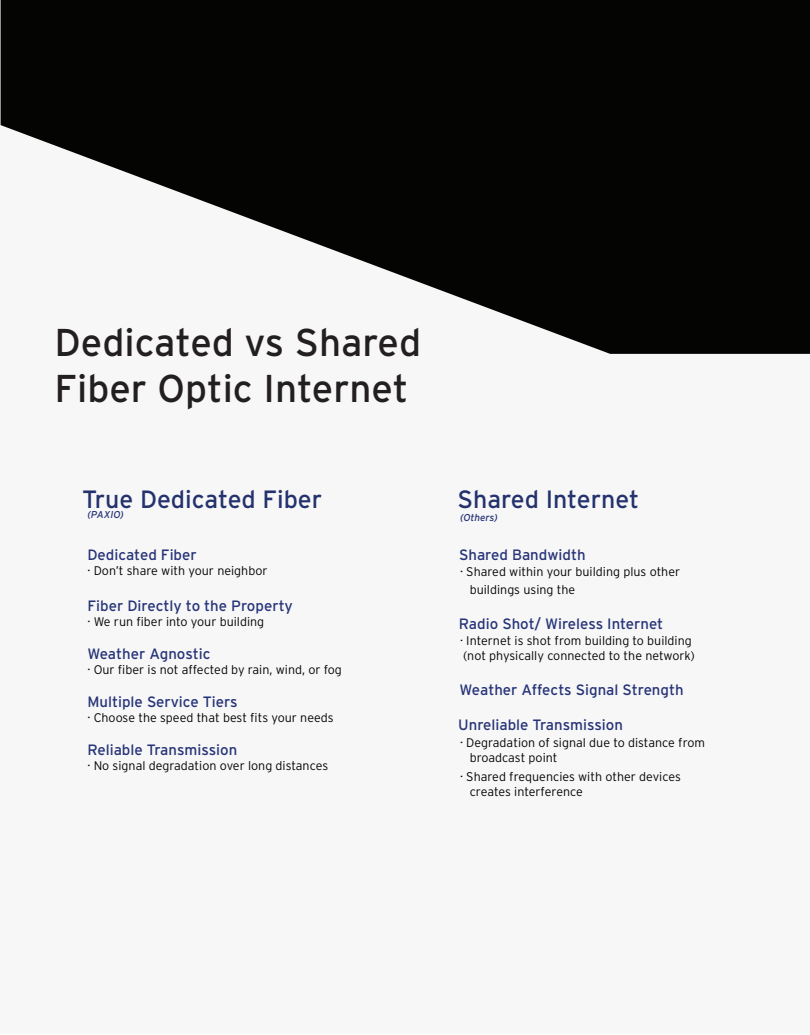
<style>
.page{position:relative;width:810px;height:1035px;background:#fff}
.page>*{position:absolute;margin:0;border:0;box-sizing:border-box;transform-origin:0 0}
.t1{font:38.75px/46.5px "Interstate";color:#231f20}
.t2{font:25px "Interstate";color:#24326d}
.t3{font:15px "Interstate";color:#273477}
.t4{font:300 12.5px/15px "Interstate";color:#040503}
.t5{font:italic 10px "Interstate";color:#273477}
</style>
<div class="page">
<div style="left:1px;top:0;width:809px;height:1034px;background:#f7f7f8"></div>
<svg style="left:1px;top:0;width:809px;height:354px;fill:#040503"></svg>
<h1 class="t1" style="left:55px;top:319px;width:368px">Dedicated vs Shared<br>Fiber Optic Internet</h1>
<h2 class="t2" style="left:82px;top:485px;width:242px">True Dedicated Fiber</h2>
<h2 class="t2" style="left:457px;top:485px;width:183px">Shared Internet</h2>
<p class="t5" style="left:87px;top:509px;width:38px">(PAXIO)</p>
<p class="t5" style="left:460px;top:511px;width:39px">(Others)</p>
<p class="t3" style="left:87px;top:546px;width:111px">Dedicated Fiber</p>
<p class="t4" style="left:87px;top:563px;width:182px">· Don’t share with your neighbor</p>
<p class="t3" style="left:87px;top:597px;width:207px">Fiber Directly to the Property</p>
<p class="t4" style="left:87px;top:614px;width:178px">· We run fiber into your building</p>
<p class="t3" style="left:87px;top:645px;width:125px">Weather Agnostic</p>
<p class="t4" style="left:87px;top:662px;width:256px">· Our fiber is not affected by rain, wind, or fog</p>
<p class="t3" style="left:87px;top:693px;width:152px">Multiple Service Tiers</p>
<p class="t4" style="left:87px;top:710px;width:248px">· Choose the speed that best fits your needs</p>
<p class="t3" style="left:87px;top:741px;width:151px">Reliable Transmission</p>
<p class="t4" style="left:87px;top:758px;width:242px">· No signal degradation over long distances</p>
<p class="t3" style="left:459px;top:547px;width:128px">Shared Bandwidth</p>
<p class="t4" style="left:470px;top:563px;width:212px;line-height:18px;text-indent:-10px">· Shared within your building plus other buildings using the</p>
<p class="t4" style="left:460px;top:633px;width:236px">· Internet is shot from building to building (not physically connected to the network)</p>
<p class="t3" style="left:459px;top:615px;width:206px">Radio Shot/ Wireless Internet</p>
<p class="t3" style="left:460px;top:682px;width:226px">Weather Affects Signal Strength</p>
<p class="t3" style="left:458px;top:716px;width:166px">Unreliable Transmission</p>
<p class="t4" style="left:470px;top:735px;width:237px;text-indent:-10px">· Degradation of signal due to distance from broadcast point</p>
<p class="t4" style="left:470px;top:769px;width:213px;text-indent:-10px">· Shared frequencies with other devices creates interference</p>
</div>
